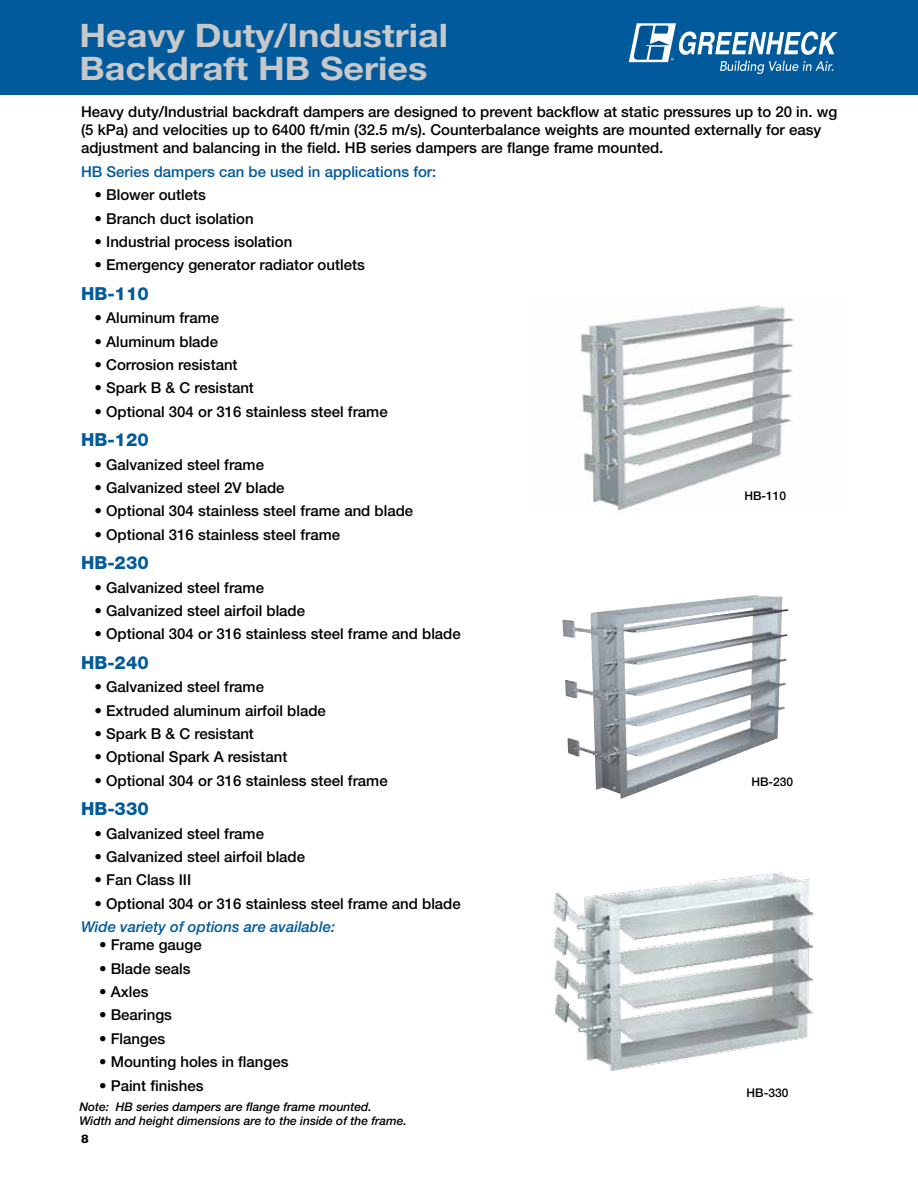
<style>
.page{position:relative;width:918px;height:1188px;background:#fff}
.page>*{position:absolute;margin:0;border:0;box-sizing:border-box;transform-origin:0 0}
.t1{font:700 32.4px/33px "Helvetica Neue LT Std";color:#c7c8ca;scale:1.11 1}
.t2{font:800 18px "Helvetica Neue LT Std";color:#005a9c}
.t3{font:500 15px/18px "Helvetica Neue LT Std";color:#000}
.t4{font:500 15px "Helvetica Neue LT Std";color:#005a9c}
.t5{font:italic 500 15px "Helvetica Neue LT Std";color:#005a9c}
.t6{font:italic 500 12px/14.4px "Helvetica Neue LT Std";color:#000}
.t7{font:500 12px "Helvetica Neue LT Std";color:#000}
.t8{font:800 12px "Helvetica Neue LT Std";color:#000}
</style>
<div class="page">
<div style="left:0;top:0;width:918px;height:94px;background:#005a9c"></div>
<svg style="left:629px;top:23px;width:209px;height:51px"></svg>
<img style="left:578px;top:305px;width:216px;height:206px">
<img style="left:562px;top:595px;width:189px;height:204px">
<img style="left:553px;top:873px;width:259px;height:198px">
<h1 class="t1" style="left:80px;top:19px;width:334px">Heavy Duty/Industrial<br>Backdraft HB Series</h1>
<p class="t3" style="left:81px;top:103px;width:758px">Heavy duty/Industrial backdraft dampers are designed to prevent backflow at static pressures up to 20 in. wg (5 kPa) and velocities up to 6400 ft/min (32.5 m/s). Counterbalance weights are mounted externally for easy adjustment and balancing in the field. HB series dampers are flange frame mounted.</p>
<p class="t4" style="left:81px;top:163px;width:357px">HB Series dampers can be used in applications for:</p>
<p class="t3" style="left:94px;top:186px;width:113px">• Blower outlets</p>
<p class="t3" style="left:94px;top:209px;width:161px">• Branch duct isolation</p>
<p class="t3" style="left:94px;top:233px;width:199px">• Industrial process isolation</p>
<p class="t3" style="left:94px;top:256px;width:272px">• Emergency generator radiator outlets</p>
<p class="t2" style="left:81px;top:283px;width:69px">HB-110</p>
<p class="t3" style="left:94px;top:309px;width:126px">• Aluminum frame</p>
<p class="t3" style="left:94px;top:332px;width:125px">• Aluminum blade</p>
<p class="t3" style="left:94px;top:356px;width:145px">• Corrosion resistant</p>
<p class="t3" style="left:94px;top:379px;width:161px">• Spark B &amp; C resistant</p>
<p class="t3" style="left:94px;top:402px;width:295px">• Optional 304 or 316 stainless steel frame</p>
<p class="t2" style="left:81px;top:429px;width:69px">HB-120</p>
<p class="t3" style="left:94px;top:455px;width:171px">• Galvanized steel frame</p>
<p class="t3" style="left:94px;top:479px;width:192px">• Galvanized steel 2V blade</p>
<p class="t3" style="left:94px;top:502px;width:320px">• Optional 304 stainless steel frame and blade</p>
<p class="t3" style="left:94px;top:525px;width:247px">• Optional 316 stainless steel frame</p>
<p class="t2" style="left:81px;top:552px;width:69px">HB-230</p>
<p class="t3" style="left:94px;top:578px;width:171px">• Galvanized steel frame</p>
<p class="t3" style="left:94px;top:602px;width:212px">• Galvanized steel airfoil blade</p>
<p class="t3" style="left:94px;top:625px;width:368px">• Optional 304 or 316 stainless steel frame and blade</p>
<p class="t2" style="left:81px;top:652px;width:69px">HB-240</p>
<p class="t3" style="left:94px;top:678px;width:171px">• Galvanized steel frame</p>
<p class="t3" style="left:94px;top:701px;width:233px">• Extruded aluminum airfoil blade</p>
<p class="t3" style="left:94px;top:725px;width:161px">• Spark B &amp; C resistant</p>
<p class="t3" style="left:94px;top:748px;width:194px">• Optional Spark A resistant</p>
<p class="t3" style="left:94px;top:771px;width:295px">• Optional 304 or 316 stainless steel frame</p>
<p class="t2" style="left:81px;top:798px;width:69px">HB-330</p>
<p class="t3" style="left:94px;top:824px;width:171px">• Galvanized steel frame</p>
<p class="t3" style="left:94px;top:848px;width:212px">• Galvanized steel airfoil blade</p>
<p class="t3" style="left:94px;top:871px;width:98px">• Fan Class III</p>
<p class="t3" style="left:94px;top:894px;width:368px">• Optional 304 or 316 stainless steel frame and blade</p>
<p class="t5" style="left:81px;top:918px;width:256px">Wide variety of options are available:</p>
<p class="t3" style="left:99px;top:936px;width:104px">• Frame gauge</p>
<p class="t3" style="left:99px;top:959px;width:93px">• Blade seals</p>
<p class="t3" style="left:99px;top:983px;width:51px">• Axles</p>
<p class="t3" style="left:99px;top:1006px;width:75px">• Bearings</p>
<p class="t3" style="left:99px;top:1029px;width:68px">• Flanges</p>
<p class="t3" style="left:99px;top:1053px;width:191px">• Mounting holes in flanges</p>
<p class="t3" style="left:99px;top:1076px;width:106px">• Paint finishes</p>
<p class="t7" style="left:744px;top:489px;width:43px">HB-110</p>
<p class="t7" style="left:751px;top:775px;width:43px">HB-230</p>
<p class="t7" style="left:747px;top:1086px;width:43px">HB-330</p>
<p class="t6" style="left:80px;top:1099px;width:329px">Note: HB series dampers are flange frame mounted.<br>Width and height dimensions are to the inside of the frame.</p>
<p class="t8" style="left:81px;top:1131px;width:9px">8</p>
</div>
